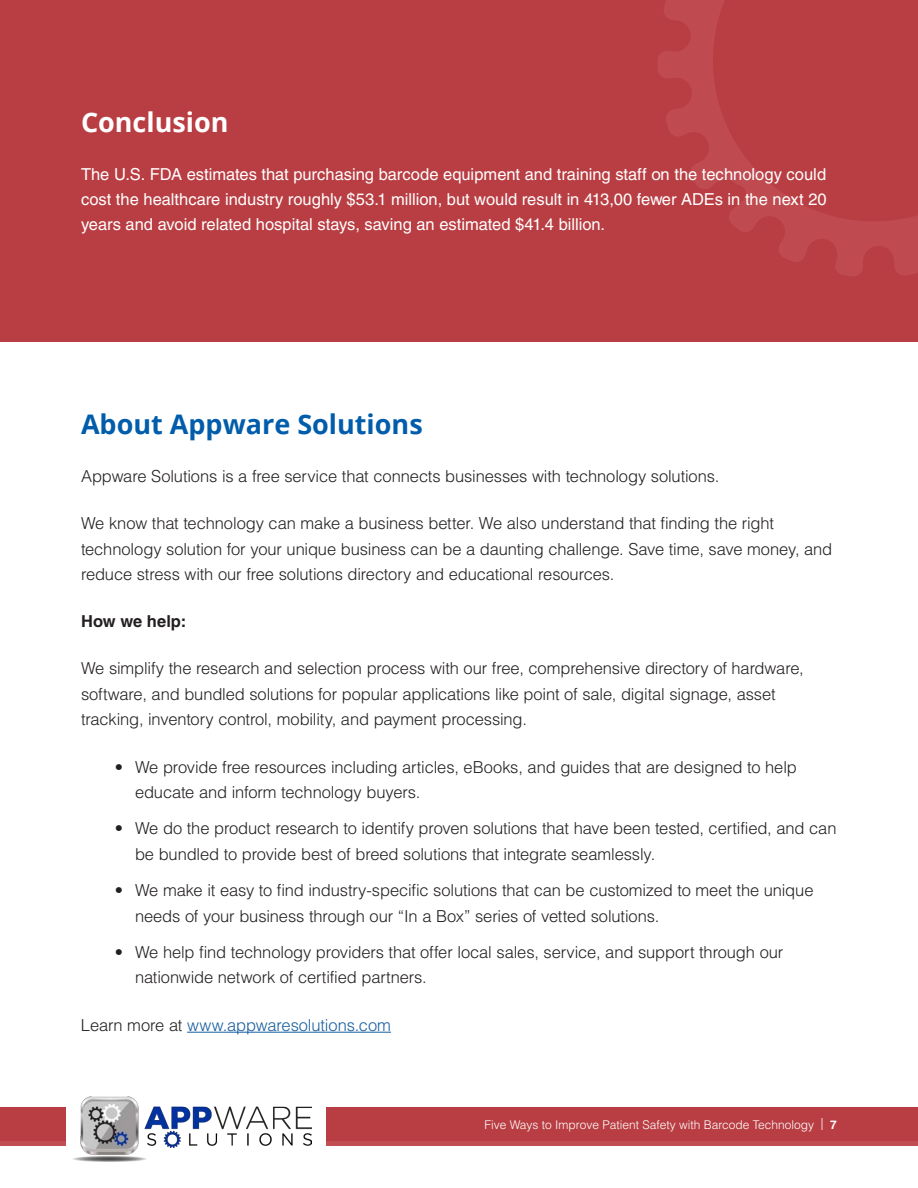
<style>
.page{position:relative;width:918px;height:1188px;background:#fff}
.page>*{position:absolute;margin:0;border:0;box-sizing:border-box;transform-origin:0 0}
.t1{font:700 27px "Open Sans";color:#015dab}
.t2{font:700 27px "Open Sans";color:#fff}
.t3{font:300 16.5px/25.5px "Helvetica LT Std";letter-spacing:-.01em;color:#231f20}
.t4{font:16.5px/25.5px "Helvetica LT Std";color:#fff;text-align:justify}
.t5{font:300 16.5px "Helvetica LT Std";letter-spacing:-.005em;color:#175d9e}
.t6{font:700 16.5px "Helvetica LT Std";color:#231f20}
.t7{font:300 12px "Helvetica LT Std";color:#fff}
.s1{color:#231f20}
.s2{font-weight:700}
</style>
<div class="page">
<div style="left:0;top:1141px;width:918px;height:5px;background:#c14e53"></div>
<div style="left:0;top:1108px;width:918px;height:33px;background:#b93e43"></div>
<div style="left:66px;top:1097px;width:260px;height:91px;background:#fff"></div>
<img style="left:73px;top:1097px;width:238px;height:65px">
<div style="left:0;top:0;width:918px;height:342px;background:#b93e43"></div>
<hr style="left:187px;top:1032px;width:204px;height:1px;background:#175d9e">
<svg style="left:658px;top:0;width:260px;height:276px"></svg>
<p class="t2" style="left:81px;top:103px;width:149px">Conclusion</p>
<p class="t4" style="left:81px;top:161px;width:747px">The U.S. FDA estimates that purchasing barcode equipment and training staff on the technology could cost the healthcare industry roughly $53.1 million, but would result in 413,00 fewer ADEs in the next 20 years and avoid related hospital stays, saving an estimated $41.4 billion.</p>
<p class="t1" style="left:81px;top:405px;width:343px">About Appware Solutions</p>
<p class="t3" style="left:81px;top:463px;width:640px">Appware Solutions is a free service that connects businesses with technology solutions.</p>
<p class="t3" style="left:81px;top:510px;width:753px">We know that technology can make a business better. We also understand that finding the right technology solution for your unique business can be a daunting challenge. Save time, save money, and reduce stress with our free solutions directory and educational resources.</p>
<p class="t6" style="left:81px;top:611px;width:107px">How we help:</p>
<p class="t3" style="left:81px;top:656px;width:724px">We simplify the research and selection process with our free, comprehensive directory of hardware, software, and bundled solutions for popular applications like point of sale, digital signage, asset tracking, inventory control, mobility, and payment processing.</p>
<p class="t3" style="left:135px;top:754px;width:663px;text-indent:-20px">• We provide free resources including articles, eBooks, and guides that are designed to help educate and inform technology buyers.</p>
<p class="t3" style="left:135px;top:816px;width:703px;text-indent:-20px">• We do the product research to identify proven solutions that have been tested, certified, and can be bundled to provide best of breed solutions that integrate seamlessly.</p>
<p class="t3" style="left:135px;top:877px;width:680px;text-indent:-20px">• We make it easy to find industry-specific solutions that can be customized to meet the unique needs of your business through our “In a Box” series of vetted solutions.</p>
<p class="t3" style="left:135px;top:939px;width:650px;text-indent:-20px">• We help find technology providers that offer local sales, service, and support through our nationwide network of certified partners.</p>
<p class="t5" style="left:81px;top:1014px;width:312px"><span class="s1">Learn more at</span> www.appwaresolutions.com</p>
<p class="t7" style="left:484px;top:1117px;width:354px">Five Ways to Improve Patient Safety with Barcode Technology | <span class="s2">7</span></p>
</div>
